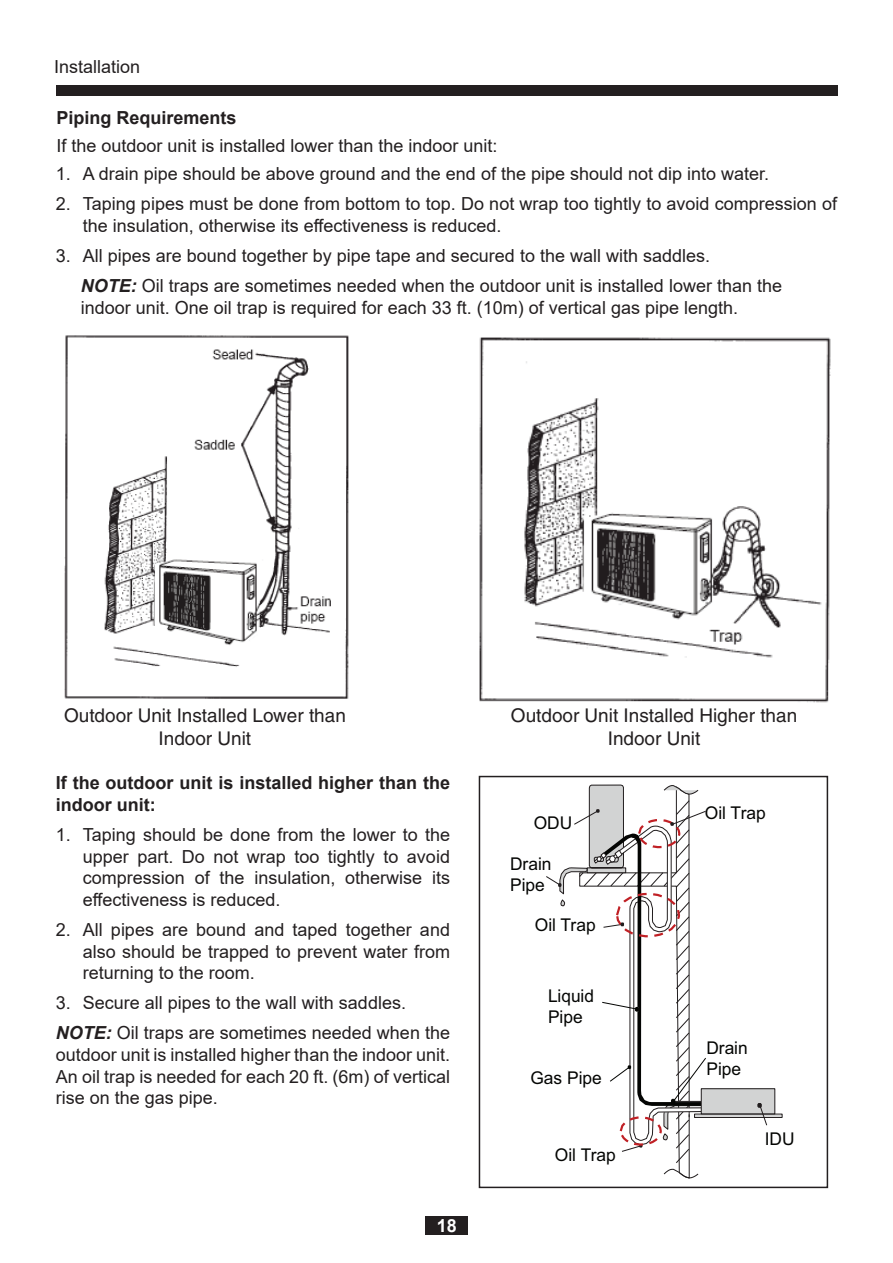
<style>
.page{position:relative;width:893px;height:1263px;background:#fff}
.page>*{position:absolute;margin:0;border:0;box-sizing:border-box;transform-origin:0 0}
.t1{font:18.9px/22.6px "Helvetica";color:#231f20;text-align:center}
.t2{font:18px/21.6px "Arial";color:#231f20;text-align:justify}
.t3{font:700 18px/21.6px "Arial";color:#231f20}
.t4{font:700 18px "Arial";color:#fff}
.t5{font:17.55px/21.1px "Arial";color:#040503}
.s1{font-weight:700;font-style:italic}
</style>
<div class="page">
<div style="left:425px;top:1216px;width:43px;height:19px;background:#231f20"></div>
<div style="left:56px;top:85px;width:782px;height:11px;background:#231f20"></div>
<img style="left:479px;top:337px;width:352px;height:366px">
<img style="left:64px;top:335px;width:285px;height:364px">
<div style="left:701px;top:1089px;width:74px;height:25px;background:#d2d3d3"></div>
<div style="left:701px;top:1088px;width:74px;height:26px;border:1px solid #211d1e"></div>
<div style="left:694px;top:1114px;width:88px;height:4px;border:1px solid #211d1e"></div>
<svg style="left:757px;top:1103px;width:11px;height:23px"></svg>
<svg style="left:546px;top:784px;width:168px;height:395px"></svg>
<div style="left:479px;top:776px;width:349px;height:412px;border:2px solid #231f20"></div>
<p class="t2" style="left:54px;top:55px;width:88px">Installation</p>
<p class="t3" style="left:56px;top:108px;width:182px">Piping Requirements</p>
<p class="t2" style="left:56px;top:135px;width:443px">If the outdoor unit is installed lower than the indoor unit:</p>
<p class="t2" style="left:56px;top:163px;width:715px">1. A drain pipe should be above ground and the end of the pipe should not dip into water.</p>
<p class="t2" style="left:83px;top:193px;width:756px;text-indent:-27px">2. Taping pipes must be done from bottom to top. Do not wrap too tightly to avoid compression of the insulation, otherwise its effectiveness is reduced.</p>
<p class="t2" style="left:56px;top:245px;width:656px">3. All pipes are bound together by pipe tape and secured to the wall with saddles.</p>
<p class="t2" style="left:81px;top:275px;width:703px"><span class="s1">NOTE:</span> Oil traps are sometimes needed when the outdoor unit is installed lower than the indoor unit. One oil trap is required for each 33 ft. (10m) of vertical gas pipe length.</p>
<p class="t1" style="left:64px;top:704px;width:283px">Outdoor Unit Installed Lower than<br>Indoor Unit</p>
<p class="t1" style="left:511px;top:704px;width:288px">Outdoor Unit Installed Higher than<br>Indoor Unit</p>
<p class="t3" style="left:56px;top:772px;width:396px">If the outdoor unit is installed higher than the indoor unit:</p>
<p class="t2" style="left:83px;top:824px;width:369px;text-indent:-27px">1. Taping should be done from the lower to the upper part. Do not wrap too tightly to avoid compression of the insulation, otherwise its effectiveness is reduced.</p>
<p class="t2" style="left:83px;top:919px;width:369px;text-indent:-27px">2. All pipes are bound and taped together and also should be trapped to prevent water from returning to the room.</p>
<p class="t2" style="left:56px;top:992px;width:352px">3. Secure all pipes to the wall with saddles.</p>
<p class="t2" style="left:56px;top:1022px;width:396px"><span class="s1">NOTE:</span> Oil traps are sometimes needed when the outdoor unit is installed higher than the indoor unit.<br>An oil trap is needed for each 20 ft. (6m) of vertical rise on the gas pipe.</p>
<p class="t4" style="left:437px;top:1213px;width:22px">18</p>
<p class="t5" style="left:534px;top:812px;width:40px">ODU</p>
<p class="t5" style="left:510px;top:853px;width:43px">Drain<br>Pipe</p>
<p class="t5" style="left:535px;top:914px;width:62px">Oil Trap</p>
<p class="t5" style="left:548px;top:985px;width:48px">Liquid<br>Pipe</p>
<p class="t5" style="left:530px;top:1067px;width:73px">Gas Pipe</p>
<p class="t5" style="left:555px;top:1144px;width:62px">Oil Trap</p>
<p class="t5" style="left:705px;top:802px;width:62px">Oil Trap</p>
<p class="t5" style="left:706px;top:1037px;width:43px">Drain<br>Pipe</p>
<p class="t5" style="left:765px;top:1128px;width:31px">IDU</p>
</div>
